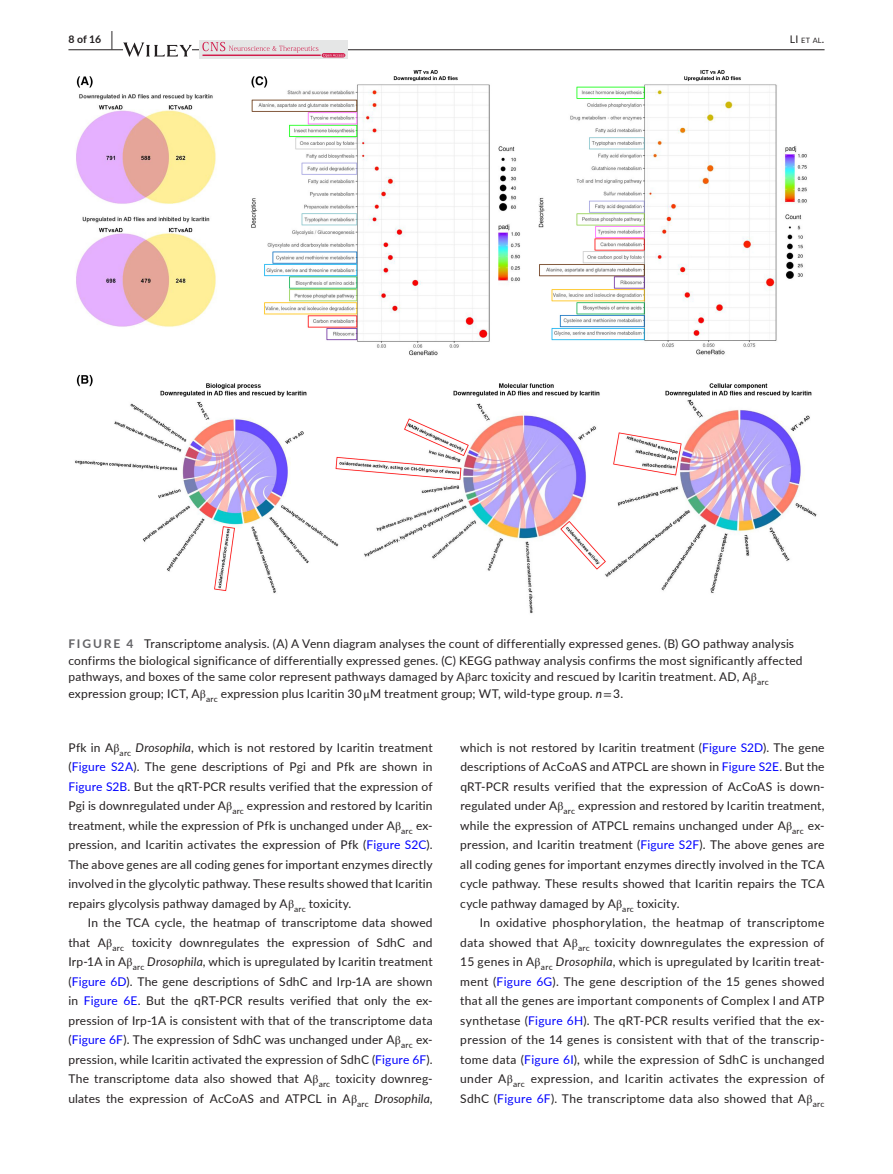
<style>
.page{position:relative;width:893px;height:1174px;background:#fff}
.page>*{position:absolute;margin:0;border:0;box-sizing:border-box;transform-origin:0 0}
.t1{font:12px/19.5px "Lato";letter-spacing:.015em;color:#231f20;text-align:justify}
.t2{font:700 10.5px "Lato";color:#231f20}
.t3{font:7.35px "Lato";color:#231f20}
.s1{font-size:19.5px}
.s2{font-size:10.5px}
.s3{font-weight:700;color:#636366}
.s4{font-family:"STIX"}
.s5{font-style:italic}
.s6{color:#00f}
</style>
<div class="page">
<hr style="left:68px;top:49px;width:756px;height:1px;background:#231f20">
<svg style="left:123px;top:42px;width:69px;height:15px"></svg>
<div style="left:200px;top:40px;width:148px;height:19px;background:#e5e6e6"></div>
<hr style="left:322px;top:53px;width:23px;height:4px;background:#d42d58;border-radius:2px">
<svg style="left:202px;top:42px;width:142px;height:15px"></svg>
<img style="left:75px;top:70px;width:742px;height:544px">
<p class="t2" style="left:68px;top:31px;width:46px">8 of 16 <span class="s1">|</span></p>
<p class="t3" style="left:790px;top:35px;width:36px"><span class="s2">LI</span> et al<span class="s2">.</span></p>
<p class="t1" style="left:68px;top:635px;width:736px;line-height:16.5px;text-align:left"><span class="s3">FIGURE 4</span> Transcriptome analysis. (A) A Venn diagram analyses the count of differentially expressed genes. (B) GO pathway analysis confirms the biological significance of differentially expressed genes. (C) KEGG pathway analysis confirms the most significantly affected pathways, and boxes of the same color represent pathways damaged by A<span class="s4">β</span>arc toxicity and rescued by Icaritin treatment. AD, A<span class="s4">β</span><sub>arc </sub>expression group; ICT, A<span class="s4">β</span><sub>arc</sub> expression plus Icaritin 30 <span class="s4">μ</span>M treatment group; WT, wild-type group. <span class="s5">n</span><span class="s4">=</span> 3.</p>
<p class="t1" style="left:68px;top:737px;width:366px">Pfk in A<span class="s4">β</span><sub>arc</sub> <span class="s5">Drosophila</span>, which is not restored by Icaritin treatment (<span class="s6">Figure S2A</span>). The gene descriptions of Pgi and Pfk are shown in <span class="s6">Figure S2B</span>. But the qRT-PCR results verified that the expression of Pgi is downregulated under A<span class="s4">β</span><sub>arc</sub> expression and restored by Icaritin treatment, while the expression of Pfk is unchanged under A<span class="s4">β</span><sub>arc</sub> ex&shy;pression, and Icaritin activates the expression of Pfk (<span class="s6">Figure S2C</span>).<br>The above genes are all coding genes for important enzymes directly involved in the glycolytic pathway. These results showed that Icaritin repairs glycolysis pathway damaged by A<span class="s4">β</span><sub>arc</sub> toxicity.</p>
<p class="t1" style="left:68px;top:912px;width:366px;text-indent:20px">In the TCA cycle, the heatmap of transcriptome data showed that A<span class="s4">β</span><sub>arc</sub> toxicity downregulates the expression of SdhC and Irp-1A in A<span class="s4">β</span><sub>arc</sub> <span class="s5">Drosophila</span>, which is upregulated by Icaritin treatment (<span class="s6">Figure 6D</span>). The gene descriptions of SdhC and Irp-1A are shown in <span class="s6">Figure 6E</span>. But the qRT-PCR results verified that only the ex&shy;pression of Irp-1A is consistent with that of the transcriptome data (<span class="s6">Figure 6F</span>). The expression of SdhC was unchanged under A<span class="s4">β</span><sub>arc</sub> ex&shy;pression, while Icaritin activated the expression of SdhC (<span class="s6">Figure 6F</span>).<br>The transcriptome data also showed that A<span class="s4">β</span><sub>arc</sub> toxicity downreg&shy;ulates the expression of AcCoAS and ATPCL in A<span class="s4">β</span><sub>arc</sub> <span class="s5">Drosophila</span>,</p>
<p class="t1" style="left:460px;top:737px;width:366px">which is not restored by Icaritin treatment (<span class="s6">Figure S2D</span>). The gene descriptions of AcCoAS and ATPCL are shown in <span class="s6">Figure S2E</span>. But the qRT-PCR results verified that the expression of AcCoAS is down&shy;regulated under A<span class="s4">β</span><sub>arc</sub> expression and restored by Icaritin treatment, while the expression of ATPCL remains unchanged under A<span class="s4">β</span><sub>arc</sub> ex&shy;pression, and Icaritin treatment (<span class="s6">Figure S2F</span>). The above genes are all coding genes for important enzymes directly involved in the TCA cycle pathway. These results showed that Icaritin repairs the TCA cycle pathway damaged by A<span class="s4">β</span><sub>arc</sub> toxicity.</p>
<p class="t1" style="left:460px;top:912px;width:366px;text-indent:20px">In oxidative phosphorylation, the heatmap of transcriptome data showed that A<span class="s4">β</span><sub>arc</sub> toxicity downregulates the expression of 15 genes in A<span class="s4">β</span><sub>arc</sub> <span class="s5">Drosophila</span>, which is upregulated by Icaritin treat&shy;ment (<span class="s6">Figure 6G</span>). The gene description of the 15 genes showed that all the genes are important components of Complex I and ATP synthetase (<span class="s6">Figure 6H</span>). The qRT-PCR results verified that the ex&shy;pression of the 14 genes is consistent with that of the transcrip&shy;tome data (<span class="s6">Figure 6I</span>), while the expression of SdhC is unchanged under A<span class="s4">β</span><sub>arc</sub> expression, and Icaritin activates the expression of SdhC (<span class="s6">Figure 6F</span>). The transcriptome data also showed that A<span class="s4">β</span><sub>arc</sub></p>
</div>
